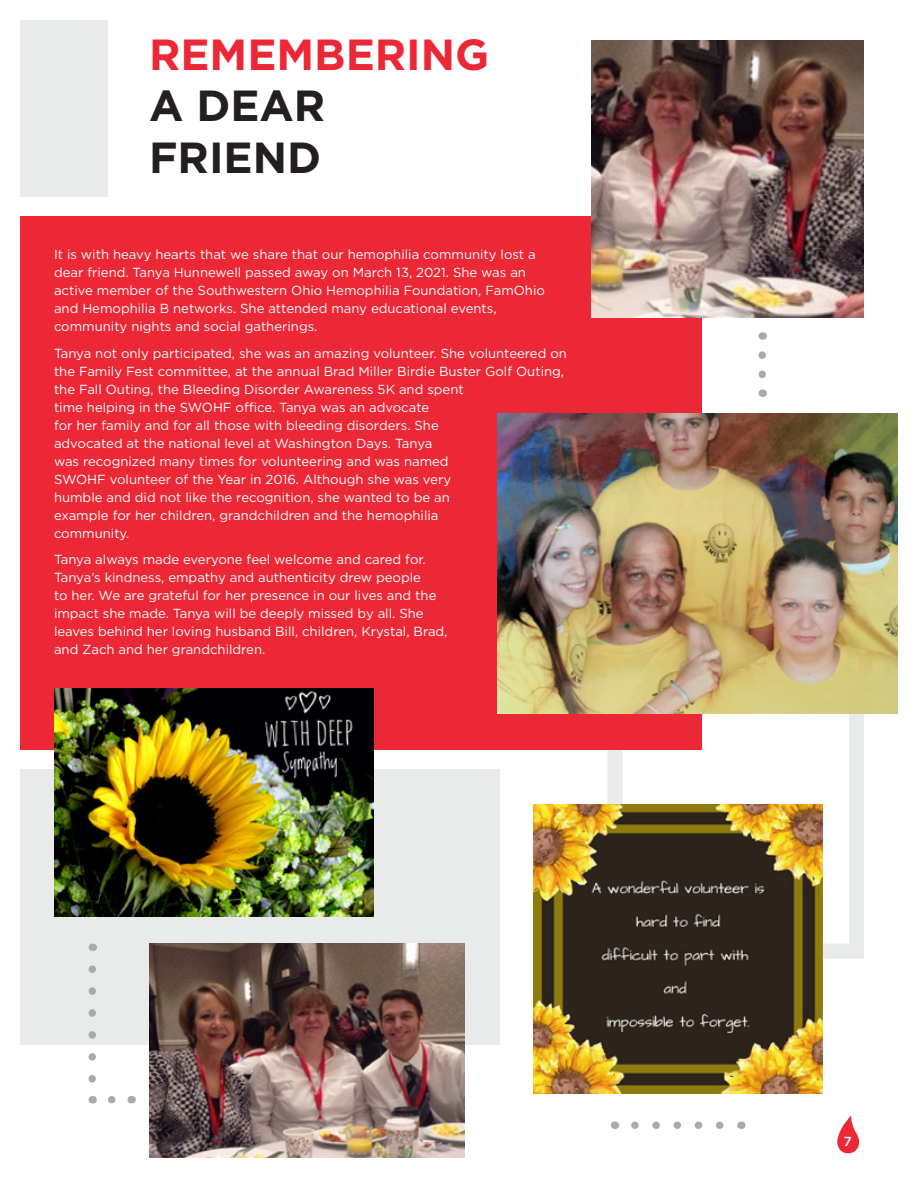
<style>
.page{position:relative;width:918px;height:1188px;background:#fff}
.page>*{position:absolute;margin:0;border:0;box-sizing:border-box;transform-origin:0 0}
.t1{font:700 43.5px "Gotham";color:#ed2836}
.t2{font:700 43.5px "Gotham";color:#231f20}
.t3{font:13.2px/18px "Gotham";color:#fff}
.t4{font:500 13.2px "Gotham";color:#fff}
</style>
<div class="page">
<div style="left:20px;top:770px;width:480px;height:275px;background:#e9ebeb"></div>
<div style="left:20px;top:20px;width:88px;height:177px;background:#e9ebeb"></div>
<div style="left:608px;top:628px;width:256px;height:330px;border:15px solid #e9ebeb"></div>
<div style="left:20px;top:216px;width:682px;height:534px;background:#ed2836"></div>
<img style="left:54px;top:688px;width:320px;height:228px">
<img style="left:533px;top:805px;width:289px;height:288px">
<img style="left:498px;top:414px;width:400px;height:300px">
<img style="left:591px;top:40px;width:273px;height:278px">
<img style="left:150px;top:944px;width:315px;height:213px">
<svg style="left:758px;top:355px;width:8px;height:42px"></svg>
<svg style="left:631px;top:1122px;width:89px;height:7px"></svg>
<svg style="left:88px;top:969px;width:8px;height:114px"></svg>
<svg style="left:112px;top:1096px;width:4px;height:7px"></svg>
<svg style="left:837px;top:1116px;width:22px;height:38px"></svg>
<p class="t1" style="left:149px;top:29px;width:342px">REMEMBERING</p>
<p class="t2" style="left:149px;top:81px;width:178px">A DEAR</p>
<p class="t2" style="left:149px;top:132px;width:174px">FRIEND</p>
<p class="t3" style="left:54px;top:246px;width:493px">It is with heavy hearts that we share that our hemophilia community lost a dear friend. Tanya Hunnewell passed away on March 13, 2021. She was an active member of the Southwestern Ohio Hemophilia Foundation, FamOhio and Hemophilia B networks. She attended many educational events, community nights and social gatherings.</p>
<p class="t3" style="left:54px;top:344px;width:514px">Tanya not only participated, she was an amazing volunteer. She volunteered on the Family Fest committee, at the annual Brad Miller Birdie Buster Golf Outing, the Fall Outing, the Bleeding Disorder Awareness 5K and spent<br>time helping in the SWOHF office. Tanya was an advocate<br>for her family and for all those with bleeding disorders. She<br>advocated at the national level at Washington Days. Tanya<br>was recognized many times for volunteering and was named<br>SWOHF volunteer of the Year in 2016. Although she was very<br>humble and did not like the recognition, she wanted to be an<br>example for her children, grandchildren and the hemophilia<br>community.</p>
<p class="t3" style="left:54px;top:550px;width:395px">Tanya always made everyone feel welcome and cared for.<br>Tanya’s kindness, empathy and authenticity drew people<br>to her. We are grateful for her presence in our lives and the impact she made. Tanya will be deeply missed by all. She leaves behind her loving husband Bill, children, Krystal, Brad, and Zach and her grandchildren.</p>
<p class="t4" style="left:844px;top:1132px;width:9px">7</p>
</div>
